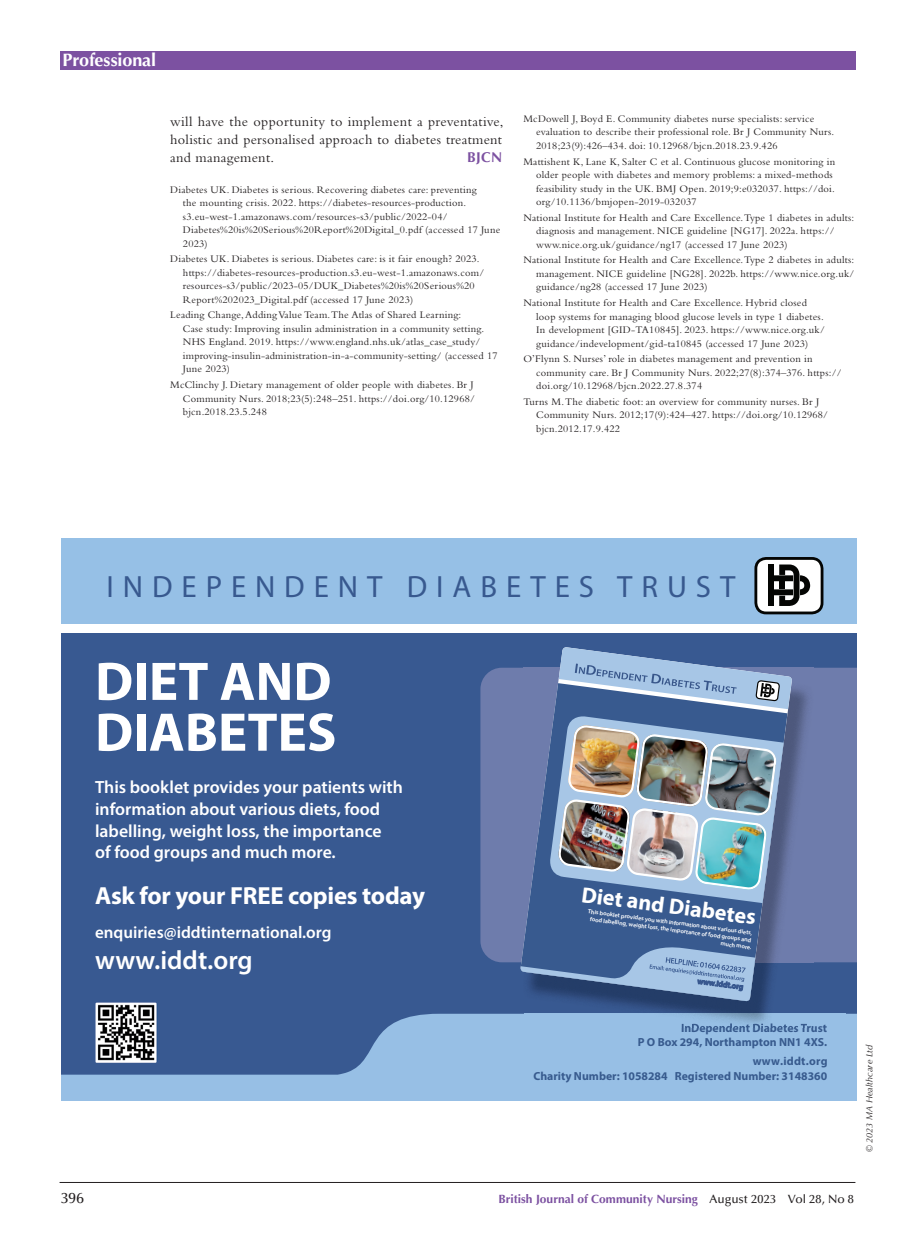
<style>
.page{position:relative;width:915px;height:1242px;background:#fff}
.page>*{position:absolute;margin:0;border:0;box-sizing:border-box;transform-origin:0 0}
.t1{font:700 54.75px/50.8px "Myriad Pro";color:#fff}
.t2{font:30.75px "Myriad Pro";letter-spacing:.29em;color:#38598f}
.t3{font:600 26.4px "Myriad Pro";color:#fff}
.t4{font:700 24.75px "Myriad Pro";letter-spacing:-.01em;color:#fff}
.t5{font:700 22.05px "Myriad Pro";color:#fff}
.t6{font:700 18px "Optima LT Std";letter-spacing:-.005em;color:#fff}
.t7{font:600 17.7px/21.8px "Myriad Pro";color:#fff}
.t8{font:600 16.95px "Myriad Pro";color:#fff}
.t9{font:500 15px "Optima LT Std";color:#231f20}
.t10{font:14.25px/18px "Bembo Std";letter-spacing:.02em;color:#231f20;text-align:justify}
.t11{font:700 14.25px "Optima LT Std";color:#7c51a1}
.t12{font:700 12px "Optima LT Std";color:#7c51a1}
.t13{font:700 11.7px/14.1px "Myriad Pro";color:#385b8e;text-align:right}
.t14{font:10.5px/13.5px "Bembo Std";letter-spacing:.02em;color:#231f20}
.t15{font:italic 9px "Optima LT Std";letter-spacing:.005em;color:#231f20}
.t16{font:600 6.15px/7.2px "Myriad Pro";color:#fff;text-align:center}
.s1{font-weight:500;color:#231f20}
</style>
<div class="page">
<hr style="left:60px;top:1182px;width:795px;height:1px;background:#231f20">
<div style="left:60px;top:51px;width:795px;height:18px;background:#7c51a1"></div>
<div style="left:61px;top:633px;width:795px;height:467px;background:#385991"></div>
<div style="left:61px;top:538px;width:795px;height:85px;background:#96c0e6"></div>
<svg style="left:61px;top:1013px;width:795px;height:87px;fill:#97bfe5"></svg>
<img style="left:813px;top:1013px;width:32px;height:7px">
<div style="left:755px;top:558px;width:66px;height:55px;background:#fff;border-radius:10px"></div>
<div style="left:754px;top:557px;width:69px;height:57px;border:3px solid #040503;border-radius:10px"></div>
<svg style="left:768px;top:564px;width:41px;height:42px"></svg>
<div style="left:480px;top:667px;width:376px;height:295px;background:#6e7cac"></div>
<img style="left:523px;top:962px;width:290px;height:65px">
<img style="left:681px;top:1023px;width:57px;height:4px">
<img style="left:745px;top:1023px;width:53px;height:4px">
<svg style="left:800px;top:1024px;width:13px;height:3px"></svg>
<img style="left:791px;top:667px;width:22px;height:295px">
<svg style="left:520px;top:683px;width:267px;height:259px"></svg>
<svg style="left:520px;top:942px;width:271px;height:59px"></svg>
<img style="left:548px;top:647px;width:243px;height:258px">
<img style="left:95px;top:1002px;width:62px;height:64px">
<h3 class="t6" style="left:63px;top:49px;width:95px">Professional</h3>
<h3 class="t10" style="left:170px;top:112px;width:335px">will have the opportunity to implement a preventative, holistic and personalised approach to diabetes treatment and management.</h3>
<h3 class="t11" style="left:467px;top:149px;width:36px">BJCN</h3>
<p class="t14" style="left:183px;top:182px;width:319px;text-indent:-13px">Diabetes UK. Diabetes is serious. Recovering diabetes care: preventing<br>the mounting crisis. 2022. https://diabetes-resources-production. s3.eu-west-1.amazonaws.com/resources-s3/public/2022-04/ Diabetes%20is%20Serious%20Report%20Digital_0.pdf (accessed 17 June 2023)</p>
<p class="t14" style="left:183px;top:252px;width:302px;text-indent:-13px">Diabetes UK. Diabetes is serious. Diabetes care: is it fair enough? 2023. https://diabetes-resources-production.s3.eu-west-1.amazonaws.com/ resources-s3/public/2023-05/DUK_Diabetes%20is%20Serious%20<br>Report%202023_Digital.pdf (accessed 17 June 2023)</p>
<p class="t14" style="left:183px;top:308px;width:316px;text-indent:-13px">Leading Change, Adding Value Team. The Atlas of Shared Learning:<br>Case study: Improving insulin administration in a community setting.<br>NHS England. 2019. https://www.england.nhs.uk/atlas_case_study/ improving-insulin-administration-in-a-community-setting/ (accessed 17<br>June 2023)</p>
<p class="t14" style="left:183px;top:378px;width:293px;text-indent:-13px">McClinchy J. Dietary management of older people with diabetes. Br J<br>Community Nurs. 2018;23(5):248–251. https://doi.org/10.12968/ bjcn.2018.23.5.248</p>
<p class="t14" style="left:536px;top:112px;width:299px;text-indent:-13px">McDowell J, Boyd E. Community diabetes nurse specialists: service evaluation to describe their professional role. Br J Community Nurs.<br>2018;23(9):426–434. doi: 10.12968/bjcn.2018.23.9.426</p>
<p class="t14" style="left:536px;top:154px;width:300px;text-indent:-13px">Mattishent K, Lane K, Salter C et al. Continuous glucose monitoring in older people with diabetes and memory problems: a mixed-methods feasibility study in the UK. BMJ Open. 2019;9:e032037. https://doi. org/10.1136/bmjopen-2019-032037</p>
<p class="t14" style="left:536px;top:210px;width:319px;text-indent:-13px">National Institute for Health and Care Excellence. Type 1 diabetes in adults: diagnosis and management. NICE guideline [NG17]. 2022a. https:// www.nice.org.uk/guidance/ng17 (accessed 17 June 2023)</p>
<p class="t14" style="left:536px;top:253px;width:319px;text-align:justify;text-indent:-13px">National Institute for Health and Care Excellence. Type 2 diabetes in adults: management. NICE guideline [NG28]. 2022b. https://www.nice.org.uk/ guidance/ng28 (accessed 17 June 2023)</p>
<p class="t14" style="left:536px;top:296px;width:290px;text-indent:-13px">National Institute for Health and Care Excellence. Hybrid closed loop systems for managing blood glucose levels in type 1 diabetes.<br>In development [GID-TA10845]. 2023. https://www.nice.org.uk/ guidance/indevelopment/gid-ta10845 (accessed 17 June 2023)</p>
<p class="t14" style="left:536px;top:352px;width:307px;text-indent:-13px">O’Flynn S. Nurses’ role in diabetes management and prevention in community care. Br J Community Nurs. 2022;27(8):374–376. https:// doi.org/10.12968/bjcn.2022.27.8.374</p>
<p class="t14" style="left:536px;top:394px;width:293px;text-indent:-13px">Turns M. The diabetic foot: an overview for community nurses. Br J<br>Community Nurs. 2012;17(9):424–427. https://doi.org/10.12968/ bjcn.2012.17.9.422</p>
<h2 class="t2" style="left:107px;top:568px;width:630px">INDEPENDENT DIABETES TRUST</h2>
<h1 class="t1" style="left:95px;top:654px;width:243px">DIET AND<br>DIABETES</h1>
<h3 class="t7" style="left:95px;top:776px;width:309px">This booklet provides your patients with information about various diets, food labelling, weight loss, the importance<br>of food groups and much more.</h3>
<h3 class="t4" style="left:95px;top:879px;width:331px">Ask for your FREE copies today</h3>
<h3 class="t8" style="left:95px;top:921px;width:238px">enquiries@iddtinternational.org</h3>
<h3 class="t3" style="left:95px;top:943px;width:159px">www.iddt.org</h3>
<h3 class="t5" style="left:583px;top:879px;width:177px;rotate:8deg">Diet and Diabetes</h3>
<p class="t16" style="left:588px;top:908px;width:167px;rotate:7deg">This booklet provides you with information about various diets, food labelling, weight loss, the importance of food groups and</p>
<p class="t16" style="left:720px;top:939px;width:33px;rotate:7deg">much more.</p>
<p class="t13" style="left:637px;top:1020px;width:191px">InDependent Diabetes Trust<br>P O Box 294, Northampton NN1 4XS.</p>
<p class="t13" style="left:533px;top:1054px;width:295px">www.iddt.org<br>Charity Number: 1058284 Registered Number: 3148360</p>
<p class="t15" style="left:863px;top:1152px;width:109px;rotate:-90deg">© 2023 MA Healthcare Ltd</p>
<h3 class="t9" style="left:61px;top:1190px;width:25px">396</h3>
<p class="t12" style="left:498px;top:1192px;width:357px">British Journal of Community Nursing <span class="s1">August 2023 Vol 28, No 8</span></p>
</div>
